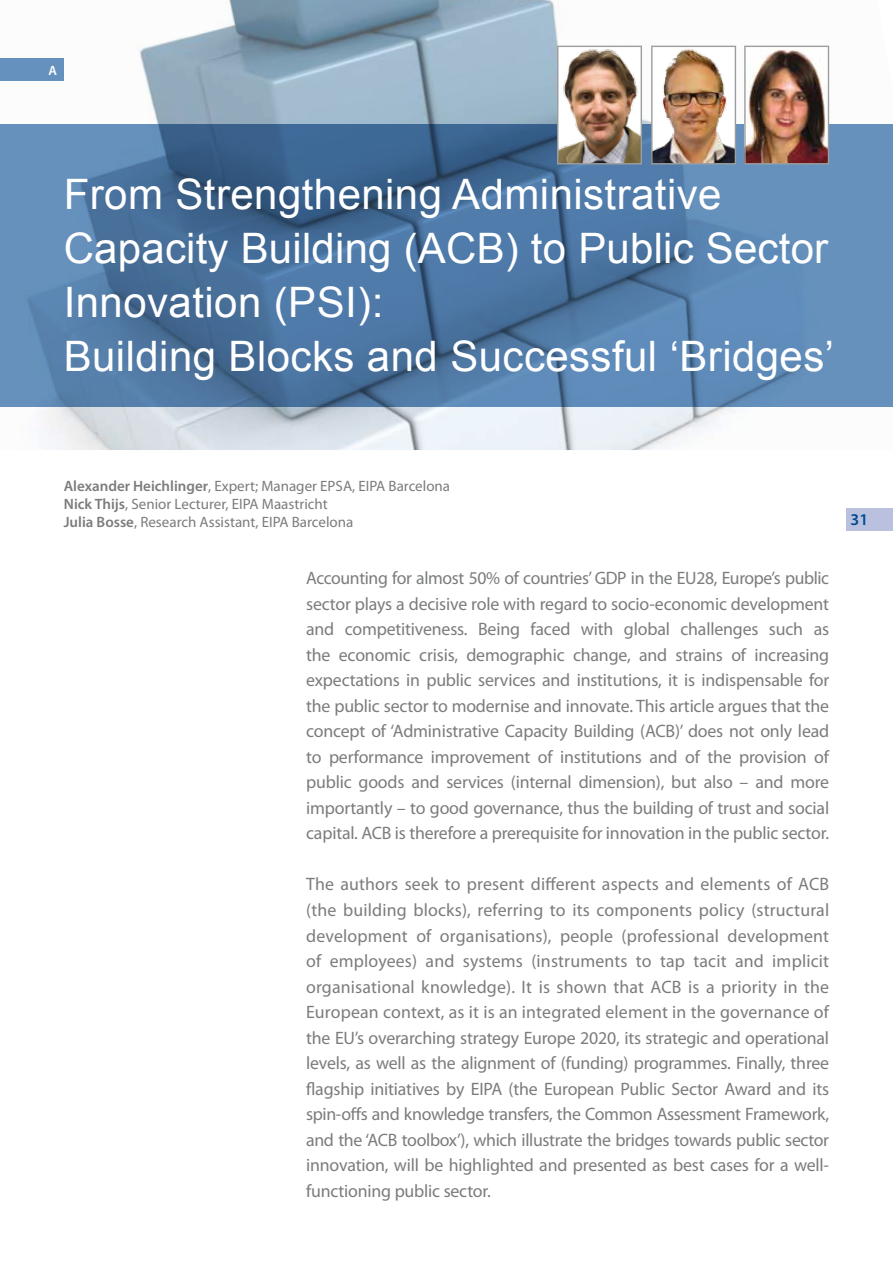
<style>
.page{position:relative;width:893px;height:1263px;background:#fff}
.page>*{position:absolute;margin:0;border:0;box-sizing:border-box;transform-origin:0 0}
.t1{font:42px/54px "Arial";letter-spacing:.01em;color:#fff}
.t2{font:18px/25.5px "Myriad Pro";letter-spacing:-.01em;color:#7b7c7e;text-align:justify}
.t3{font:600 16.5px "Myriad Pro";color:#004b95}
.t4{font:15px/18px "Myriad Pro";color:#7b7c7e}
.t5{font:600 13.5px "Myriad Pro";color:#fff}
.s1{font-weight:600}
</style>
<div class="page">
<div style="left:847px;top:508px;width:46px;height:23px;background:#bac1de"></div>
<img style="left:0;top:0;width:893px;height:450px">
<svg style="left:1px;top:124px;width:892px;height:282px;background:#517aa6"></svg>
<img style="left:746px;top:49px;width:81px;height:113px">
<div style="left:744px;top:46px;width:85px;height:118px;border:1px solid #9c9e9f"></div>
<img style="left:653px;top:48px;width:81px;height:114px">
<div style="left:651px;top:46px;width:85px;height:118px;border:1px solid #9c9e9f"></div>
<img style="left:559px;top:48px;width:81px;height:114px">
<div style="left:557px;top:46px;width:85px;height:118px;border:1px solid #9c9e9f"></div>
<div style="left:0;top:59px;width:64px;height:22px;background:#6491be"></div>
<p class="t5" style="left:48px;top:61px;width:10px">A</p>
<h1 class="t1" style="left:64px;top:168px;width:772px">From Strengthening Administrative Capacity Building (ACB) to Public Sector Innovation (PSI):<br>Building Blocks and Successful ‘Bridges’</h1>
<p class="t4" style="left:64px;top:478px;width:388px"><span class="s1">Alexander Heichlinger</span>, Expert; Manager EPSA, EIPA Barcelona<br><span class="s1">Nick Thijs</span>, Senior Lecturer, EIPA Maastricht<br><span class="s1">Julia Bosse</span>, Research Assistant, EIPA Barcelona</p>
<p class="t2" style="left:306px;top:566px;width:525px">Accounting for almost 50% of countries’ GDP in the EU28, Europe’s public sector plays a decisive role with regard to socio-economic development and competitiveness. Being faced with global challenges such as the economic crisis, demographic change, and strains of increasing expectations in public services and institutions, it is indispensable for the public sector to modernise and innovate. This article argues that the concept of ‘Administrative Capacity Building (ACB)’ does not only lead to performance improvement of institutions and of the provision of public goods and services (internal dimension), but also – and more importantly – to good governance, thus the building of trust and social capital. ACB is therefore a prerequisite for innovation in the public sector.</p>
<p class="t2" style="left:306px;top:872px;width:525px">The authors seek to present different aspects and elements of ACB (the building blocks), referring to its components policy (structural development of organisations), people (professional development of employees) and systems (instruments to tap tacit and implicit organisational knowledge). It is shown that ACB is a priority in the European context, as it is an integrated element in the governance of the EU’s overarching strategy Europe 2020, its strategic and operational levels, as well as the alignment of (funding) programmes. Finally, three flagship initiatives by EIPA (the European Public Sector Award and its spin-offs and knowledge transfers, the Common Assessment Framework, and the ‘ACB toolbox’), which illustrate the bridges towards public sector innovation, will be highlighted and presented as best cases for a well&shy;functioning public sector.</p>
<p class="t3" style="left:851px;top:509px;width:19px">31</p>
</div>
